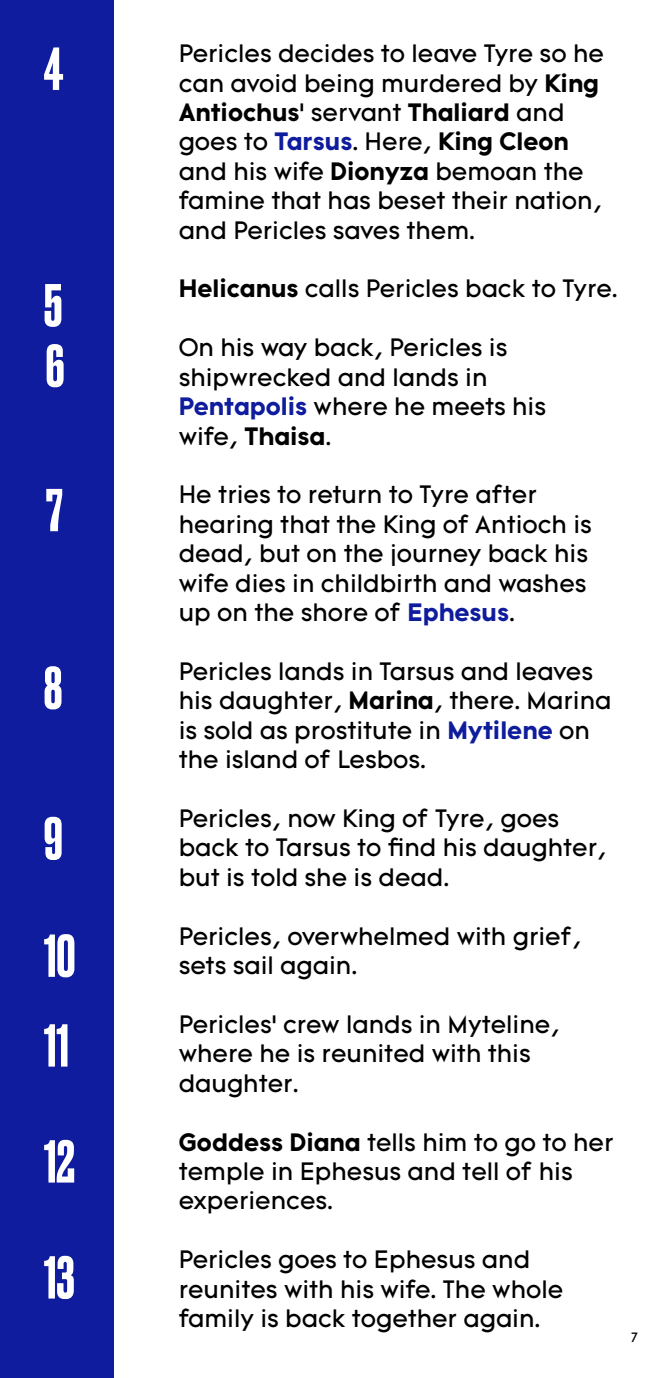
<style>
.page{position:relative;width:657px;height:1378px;background:#fff}
.page>*{position:absolute;margin:0;border:0;box-sizing:border-box;transform-origin:0 0}
.t1{font:500 56.88px/115.9px "Druk Trial";color:#fff}
.t2{font:24.5px/29.4px "Tomica";color:#000}
.t3{font:13.12px "Tomica";color:#000}
.s1{font-weight:700}
.s2{font-weight:700;color:#0e1c9d}
</style>
<div class="page">
<div style="left:0;top:0;width:113px;height:1377px;background:#0e1c9d"></div>
<h1 class="t1" style="left:44px;top:16px;width:21px">4</h1>
<h1 class="t1" style="left:44px;top:280px;width:22px;line-height:60.4px">5<br>6</h1>
<h1 class="t1" style="left:46px;top:457px;width:19px">7</h1>
<h1 class="t1" style="left:44px;top:635px;width:20px">8</h1>
<h1 class="t1" style="left:44px;top:785px;width:33px;line-height:117.2px">9<br>10</h1>
<h1 class="t1" style="left:44px;top:992px;width:33px;text-align:justify">11<br>12<br>13</h1>
<p class="t2" style="left:178px;top:40px;width:426px">Pericles decides to leave Tyre so he can avoid being murdered by <span class="s1">King<br>Antiochus</span>’ servant <span class="s1">Thaliard</span> and goes to <span class="s2">Tarsus</span>. Here, <span class="s1">King Cleon </span>and his wife <span class="s1">Dionyza</span> bemoan the famine that has beset their nation, and Pericles saves them.</p>
<p class="t2" style="left:178px;top:275px;width:440px"><span class="s1">Helicanus</span> calls Pericles back to Tyre.</p>
<p class="t2" style="left:178px;top:334px;width:369px">On his way back, Pericles is shipwrecked and lands in<br><span class="s2">Pentapolis</span> where he meets his wife, <span class="s1">Thaisa</span>.</p>
<p class="t2" style="left:178px;top:481px;width:414px">He tries to return to Tyre after hearing that the King of Antioch is dead, but on the journey back his wife dies in childbirth and washes up on the shore of <span class="s2">Ephesus</span>.</p>
<p class="t2" style="left:178px;top:657px;width:434px">Pericles lands in Tarsus and leaves his daughter, <span class="s1">Marina</span>, there. Marina is sold as prostitute in <span class="s2">Mytilene</span> on the island of Lesbos.</p>
<p class="t2" style="left:178px;top:804px;width:429px">Pericles, now King of Tyre, goes back to Tarsus to find his daughter, but is told she is dead.</p>
<p class="t2" style="left:178px;top:922px;width:404px">Pericles, overwhelmed with grief, sets sail again.</p>
<p class="t2" style="left:178px;top:1010px;width:382px">Pericles’ crew lands in Myteline, where he is reunited with this daughter.</p>
<p class="t2" style="left:178px;top:1128px;width:436px"><span class="s1">Goddess Diana</span> tells him to go to her temple in Ephesus and tell of his experiences.</p>
<p class="t2" style="left:178px;top:1245px;width:386px">Pericles goes to Ephesus and reunites with his wife. The whole family is back together again.</p>
<p class="t3" style="left:631px;top:1329px;width:8px">7</p>
</div>
